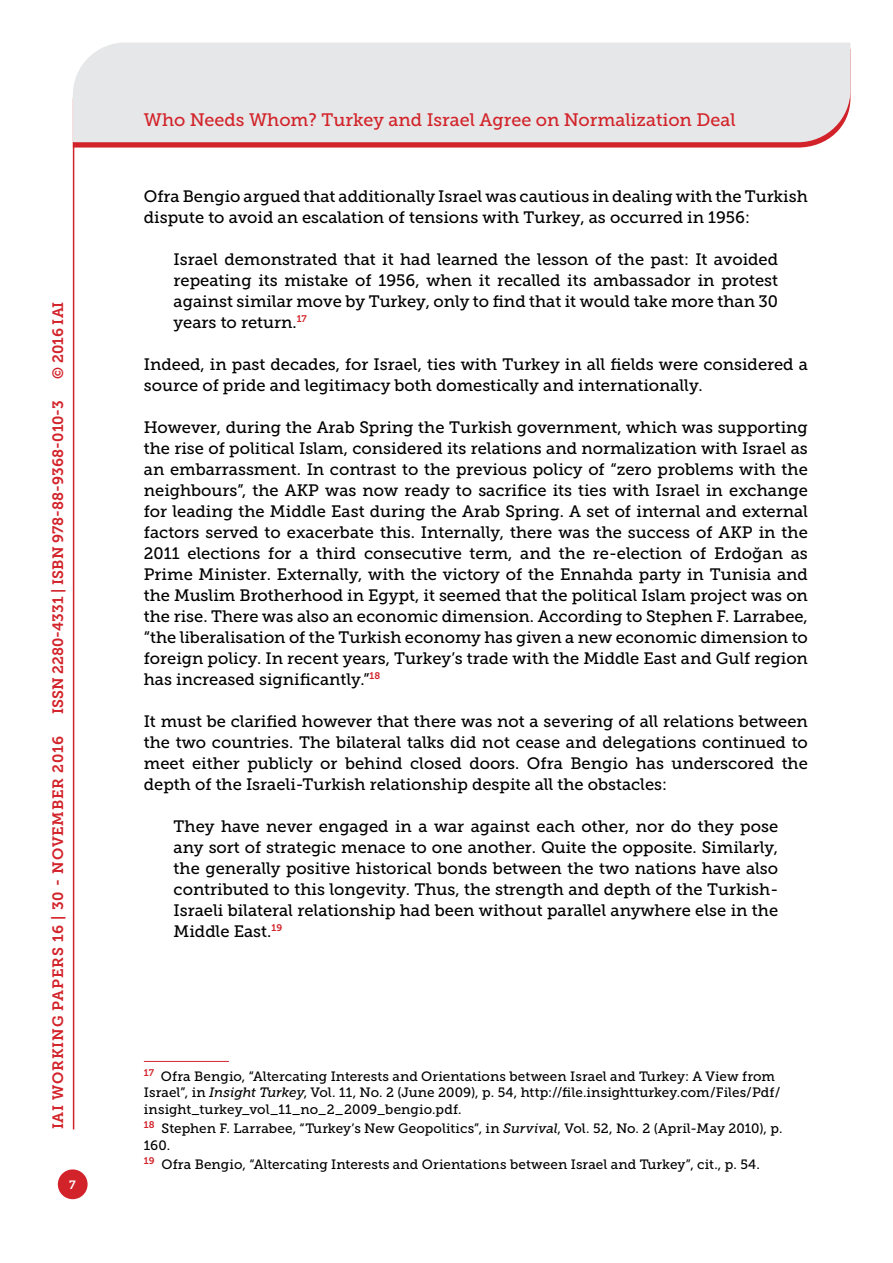
<style>
.page{position:relative;width:893px;height:1263px;background:#fff}
.page>*{position:absolute;margin:0;border:0;box-sizing:border-box;transform-origin:0 0}
.t1{font:18px "Museo Slab 500";color:#d2232a}
.t2{font:16.5px/21px "Museo Slab 500";color:#000;text-align:justify}
.t3{font:15px "Museo Slab 700";letter-spacing:.005em;color:#d2232a}
.t4{font:15px "Museo Slab 700";letter-spacing:.05em;color:#d2232a}
.t5{font:13.5px/16.2px "Museo Slab 500";letter-spacing:.005em;color:#000}
.t6{font:12px "Museo Slab 700";color:#fff}
.s1{font-style:italic}
</style>
<div class="page">
<svg style="left:74px;top:142px;width:749px;height:6px;background:#d63d43"></svg>
<div style="left:73px;top:43px;width:777px;height:99px;background:#e6e7e8"></div>
<div style="left:58px;top:1169px;width:30px;height:30px;background:#d2232a;border-radius:50%"></div>
<hr style="left:73px;top:142px;width:1px;height:987px;background:#d2232a">
<hr style="left:144px;top:1061px;width:85px;height:1px;background:#d2232a">
<p class="t3" style="left:50px;top:379px;width:79px;rotate:-90deg">© 2016 IAI</p>
<p class="t3" style="left:49px;top:714px;width:316px;rotate:-90deg">ISSN 2280-4331 | ISBN 978-88-9368-010-3</p>
<p class="t4" style="left:50px;top:1129px;width:395px;rotate:-90deg">IAI WORKING PAPERS 16 | 30 - NOVEMBER 2016</p>
<p class="t6" style="left:69px;top:1178px;width:8px">7</p>
<p class="t1" style="left:144px;top:110px;width:593px">Who Needs Whom? Turkey and Israel Agree on Normalization Deal</p>
<p class="t2" style="left:144px;top:186px;width:665px">Ofra Bengio argued that additionally Israel was cautious in dealing with the Turkish dispute to avoid an escalation of tensions with Turkey, as occurred in 1956:</p>
<p class="t2" style="left:174px;top:248px;width:606px">Israel demonstrated that it had learned the lesson of the past: It avoided repeating its mistake of 1956, when it recalled its ambassador in protest against similar move by Turkey, only to find that it would take more than 30 years to return.<sup>17</sup></p>
<p class="t2" style="left:144px;top:354px;width:665px">Indeed, in past decades, for Israel, ties with Turkey in all fields were considered a source of pride and legitimacy both domestically and internationally.</p>
<p class="t2" style="left:144px;top:416px;width:666px">However, during the Arab Spring the Turkish government, which was supporting the rise of political Islam, considered its relations and normalization with Israel as an embarrassment. In contrast to the previous policy of “zero problems with the neighbours”, the AKP was now ready to sacrifice its ties with Israel in exchange for leading the Middle East during the Arab Spring. A set of internal and external factors served to exacerbate this. Internally, there was the success of AKP in the 2011 elections for a third consecutive term, and the re-election of Erdoğan as Prime Minister. Externally, with the victory of the Ennahda party in Tunisia and the Muslim Brotherhood in Egypt, it seemed that the political Islam project was on the rise. There was also an economic dimension. According to Stephen F. Larrabee, “the liberalisation of the Turkish economy has given a new economic dimension to foreign policy. In recent years, Turkey’s trade with the Middle East and Gulf region has increased significantly.”<sup>18</sup></p>
<p class="t2" style="left:144px;top:711px;width:666px">It must be clarified however that there was not a severing of all relations between the two countries. The bilateral talks did not cease and delegations continued to meet either publicly or behind closed doors. Ofra Bengio has underscored the depth of the Israeli-Turkish relationship despite all the obstacles:</p>
<p class="t2" style="left:174px;top:816px;width:606px">They have never engaged in a war against each other, nor do they pose any sort of strategic menace to one another. Quite the opposite. Similarly, the generally positive historical bonds between the two nations have also contributed to this longevity. Thus, the strength and depth of the Turkish-Israeli bilateral relationship had been without parallel anywhere else in the Middle East.<sup>19</sup></p>
<p class="t5" style="left:144px;top:1068px;width:638px"><sup>17</sup> Ofra Bengio, “Altercating Interests and Orientations between Israel and Turkey: A View from<br>Israel”, in <span class="s1">Insight Turkey</span>, Vol. 11, No. 2 (June 2009), p. 54, http://file.insightturkey.com/Files/Pdf/ insight_turkey_vol_11_no_2_2009_bengio.pdf.</p>
<p class="t5" style="left:144px;top:1121px;width:640px"><sup>18</sup> Stephen F. Larrabee, “Turkey’s New Geopolitics”, in <span class="s1">Survival</span>, Vol. 52, No. 2 (April-May 2010), p.<br>160.</p>
<p class="t5" style="left:144px;top:1157px;width:617px"><sup>19</sup> Ofra Bengio, “Altercating Interests and Orientations between Israel and Turkey”, cit., p. 54.</p>
</div>
